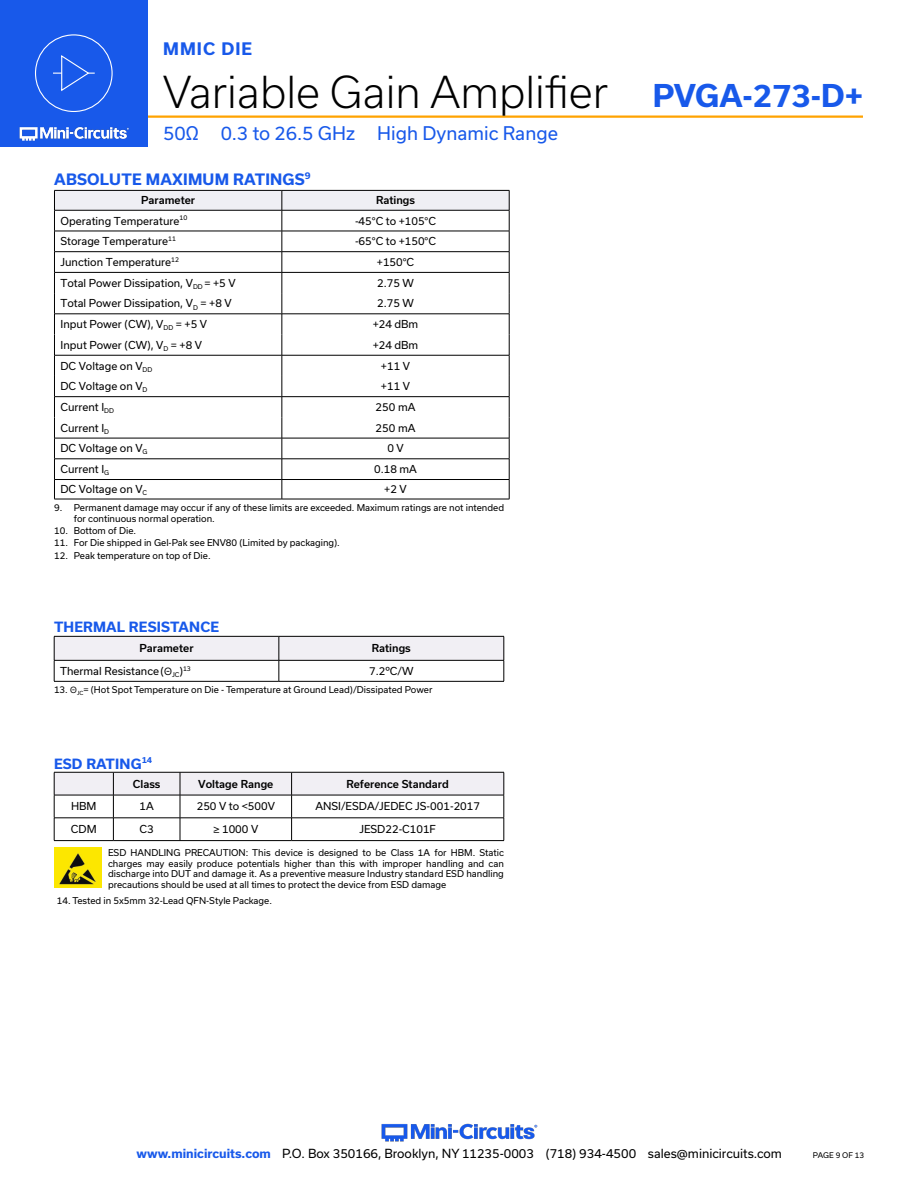
<style>
.page{position:relative;width:918px;height:1188px;background:#fff}
.page>*{position:absolute;margin:0;border:0;box-sizing:border-box;transform-origin:0 0}
.t1{font:300 42px "Usual";color:#000}
.t2{font:700 30px "Usual";letter-spacing:-.015em;color:#1859ea}
.t3{font:18px "Usual";color:#1859ea}
.t4{font:700 16.5px "Usual";letter-spacing:.065em;color:#1859ea}
.Blue_Headers{font:700 15px "Usual";letter-spacing:.015em;color:#1859ea}
.Blue_Headers-2{font:700 13.5px "Usual";letter-spacing:.015em;color:#1859ea}
.t5{font:12px "Usual";color:#000}
.Table_Body_Left_Justified{font:10.5px "Usual";color:#000}
.Table_Body_Center{font:10.5px "Usual";color:#000}
.Table_Header_Center{font:500 10.5px "Usual";color:#000}
.Notes{font:9px/10.8px "Usual";color:#000}
.t6{font:7.5px "Usual";letter-spacing:-.01em;color:#000}
.s1{font-weight:700;color:#1859ea}
</style>
<div class="page">
<img style="left:381px;top:1123px;width:157px;height:19px">
<hr style="left:130px;top:116px;width:733px;height:2px;background:#ffa300">
<div style="left:0;top:0;width:148px;height:147px;background:#1859ea"></div>
<img style="left:19px;top:126px;width:110px;height:15px">
<div style="left:35px;top:34px;width:78px;height:78px;border:1px solid #fff;border-radius:50%"></div>
<svg style="left:53px;top:55px;width:42px;height:37px"></svg>
<svg style="left:54px;top:190px;width:456px;height:309px"></svg>
<hr style="left:54px;top:499px;width:228px;height:1px;background:#000">
<hr style="left:282px;top:499px;width:227px;height:1px;background:#000">
<svg style="left:54px;top:772px;width:451px;height:68px"></svg>
<hr style="left:54px;top:840px;width:59px;height:1px;background:#000">
<hr style="left:113px;top:840px;width:67px;height:1px;background:#000">
<hr style="left:180px;top:840px;width:112px;height:1px;background:#000">
<hr style="left:292px;top:840px;width:212px;height:1px;background:#000">
<img style="left:54px;top:847px;width:47px;height:41px">
<svg style="left:54px;top:636px;width:451px;height:46px"></svg>
<h3 class="t4" style="left:163px;top:40px;width:91px">MMIC DIE</h3>
<h1 class="t1" style="left:163px;top:68px;width:446px">Variable Gain Amplifier</h1>
<h3 class="t3" style="left:163px;top:123px;width:396px">50Ω 0.3 to 26.5 GHz High Dynamic Range</h3>
<p class="Blue_Headers" style="left:54px;top:170px;width:258px">ABSOLUTE MAXIMUM RATINGS<sup>9</sup></p>
<p class="Table_Header_Center" style="left:141px;top:194px;width:56px">Parameter</p>
<p class="Table_Header_Center" style="left:376px;top:194px;width:41px">Ratings</p>
<p class="Table_Body_Left_Justified" style="left:60px;top:215px;width:128px">Operating Temperature<sup>10</sup></p>
<p class="Table_Body_Center" style="left:355px;top:215px;width:83px">-45°C to +105°C</p>
<p class="Table_Body_Left_Justified" style="left:60px;top:235px;width:117px">Storage Temperature<sup>11</sup></p>
<p class="Table_Body_Center" style="left:355px;top:235px;width:83px">-65°C to +150°C</p>
<p class="Table_Body_Left_Justified" style="left:60px;top:256px;width:120px">Junction Temperature<sup>12</sup></p>
<p class="Table_Body_Center" style="left:377px;top:256px;width:39px">+150°C</p>
<p class="Table_Body_Left_Justified" style="left:60px;top:277px;width:177px">Total Power Dissipation, V<sub>DD</sub> = +5 V</p>
<p class="Table_Body_Center" style="left:377px;top:277px;width:38px">2.75 W</p>
<p class="Table_Body_Left_Justified" style="left:60px;top:297px;width:173px">Total Power Dissipation, V<sub>D</sub> = +8 V</p>
<p class="Table_Body_Center" style="left:377px;top:297px;width:38px">2.75 W</p>
<p class="Table_Body_Left_Justified" style="left:60px;top:318px;width:148px">Input Power (CW), V<sub>DD</sub> = +5 V</p>
<p class="Table_Body_Center" style="left:373px;top:318px;width:47px">+24 dBm</p>
<p class="Table_Body_Left_Justified" style="left:60px;top:339px;width:143px">Input Power (CW), V<sub>D</sub> = +8 V</p>
<p class="Table_Body_Center" style="left:373px;top:339px;width:47px">+24 dBm</p>
<p class="Table_Body_Left_Justified" style="left:60px;top:360px;width:93px">DC Voltage on V<sub>DD</sub></p>
<p class="Table_Body_Center" style="left:381px;top:360px;width:31px">+11 V</p>
<p class="Table_Body_Left_Justified" style="left:60px;top:380px;width:89px">DC Voltage on V<sub>D</sub></p>
<p class="Table_Body_Center" style="left:381px;top:380px;width:31px">+11 V</p>
<p class="Table_Body_Left_Justified" style="left:60px;top:401px;width:55px">Current I<sub>DD</sub></p>
<p class="Table_Body_Center" style="left:376px;top:401px;width:41px">250 mA</p>
<p class="Table_Body_Left_Justified" style="left:60px;top:422px;width:50px">Current I<sub>D</sub></p>
<p class="Table_Body_Center" style="left:376px;top:422px;width:41px">250 mA</p>
<p class="Table_Body_Left_Justified" style="left:60px;top:442px;width:89px">DC Voltage on V<sub>G</sub></p>
<p class="Table_Body_Center" style="left:387px;top:442px;width:18px">0 V</p>
<p class="Table_Body_Left_Justified" style="left:60px;top:463px;width:50px">Current I<sub>G</sub></p>
<p class="Table_Body_Center" style="left:374px;top:463px;width:44px">0.18 mA</p>
<p class="Table_Body_Left_Justified" style="left:60px;top:483px;width:88px">DC Voltage on V<sub>C</sub></p>
<p class="Table_Body_Center" style="left:384px;top:483px;width:24px">+2 V</p>
<p class="Notes" style="left:74px;top:502px;width:432px;text-indent:-20px">9. Permanent damage may occur if any of these limits are exceeded. Maximum ratings are not intended for continuous normal operation.</p>
<p class="Notes" style="left:54px;top:525px;width:83px">10. Bottom of Die.</p>
<p class="Notes" style="left:54px;top:538px;width:287px">11. For Die shipped in Gel-Pak see ENV80 (Limited by packaging).</p>
<p class="Notes" style="left:54px;top:550px;width:158px">12. Peak temperature on top of Die.</p>
<p class="Blue_Headers-2" style="left:54px;top:619px;width:167px">THERMAL RESISTANCE</p>
<p class="Table_Header_Center" style="left:139px;top:642px;width:56px">Parameter</p>
<p class="Table_Header_Center" style="left:372px;top:642px;width:41px">Ratings</p>
<p class="Table_Body_Left_Justified" style="left:60px;top:665px;width:132px">Thermal Resistance ( <sub>JC</sub>)<sup>13</sup></p>
<p class="Table_Body_Center" style="left:369px;top:665px;width:46px">7.2ºC/W</p>
<p class="Notes" style="left:54px;top:684px;width:380px">13. <sub>JC</sub>= (Hot Spot Temperature on Die - Temperature at Ground Lead)/Dissipated Power</p>
<p class="Blue_Headers-2" style="left:54px;top:756px;width:100px">ESD RATING<sup>14</sup></p>
<p class="Table_Header_Center" style="left:133px;top:778px;width:29px">Class</p>
<p class="Table_Header_Center" style="left:198px;top:778px;width:77px">Voltage Range</p>
<p class="Table_Header_Center" style="left:346px;top:778px;width:104px">Reference Standard</p>
<p class="Table_Body_Left_Justified" style="left:71px;top:800px;width:27px">HBM</p>
<p class="Table_Body_Center" style="left:140px;top:800px;width:16px">1A</p>
<p class="Table_Body_Center" style="left:197px;top:800px;width:80px">250 V to &lt;500V</p>
<p class="Table_Body_Center" style="left:315px;top:800px;width:166px">ANSI/ESDA/JEDEC JS-001-2017</p>
<p class="Table_Body_Left_Justified" style="left:71px;top:823px;width:27px">CDM</p>
<p class="Table_Body_Center" style="left:140px;top:823px;width:16px">C3</p>
<p class="Table_Body_Center" style="left:213px;top:823px;width:46px">≥ 1000 V</p>
<p class="Table_Body_Center" style="left:359px;top:823px;width:78px">JESD22-C101F</p>
<p class="Notes" style="left:108px;top:847px;width:398px;text-align:justify">ESD HANDLING PRECAUTION: This device is designed to be Class 1A for HBM. Static charges may easily produce potentials higher than this with improper handling and can discharge into DUT and damage it. As a preventive measure Industry standard ESD handling precautions should be used at all times to protect the device from ESD damage</p>
<p class="Notes" style="left:57px;top:896px;width:217px">14. Tested in 5x5mm 32-Lead QFN-Style Package.</p>
<h2 class="t2" style="left:653px;top:79px;width:212px">PVGA-273-D+</h2>
<h3 class="t5" style="left:137px;top:1146px;width:647px"><span class="s1">www.minicircuits.com</span> P.O. Box 350166, Brooklyn, NY 11235-0003 (718) 934-4500 sales@minicircuits.com</h3>
<p class="t6" style="left:813px;top:1151px;width:53px">PAGE 9 OF 13</p>
</div>
